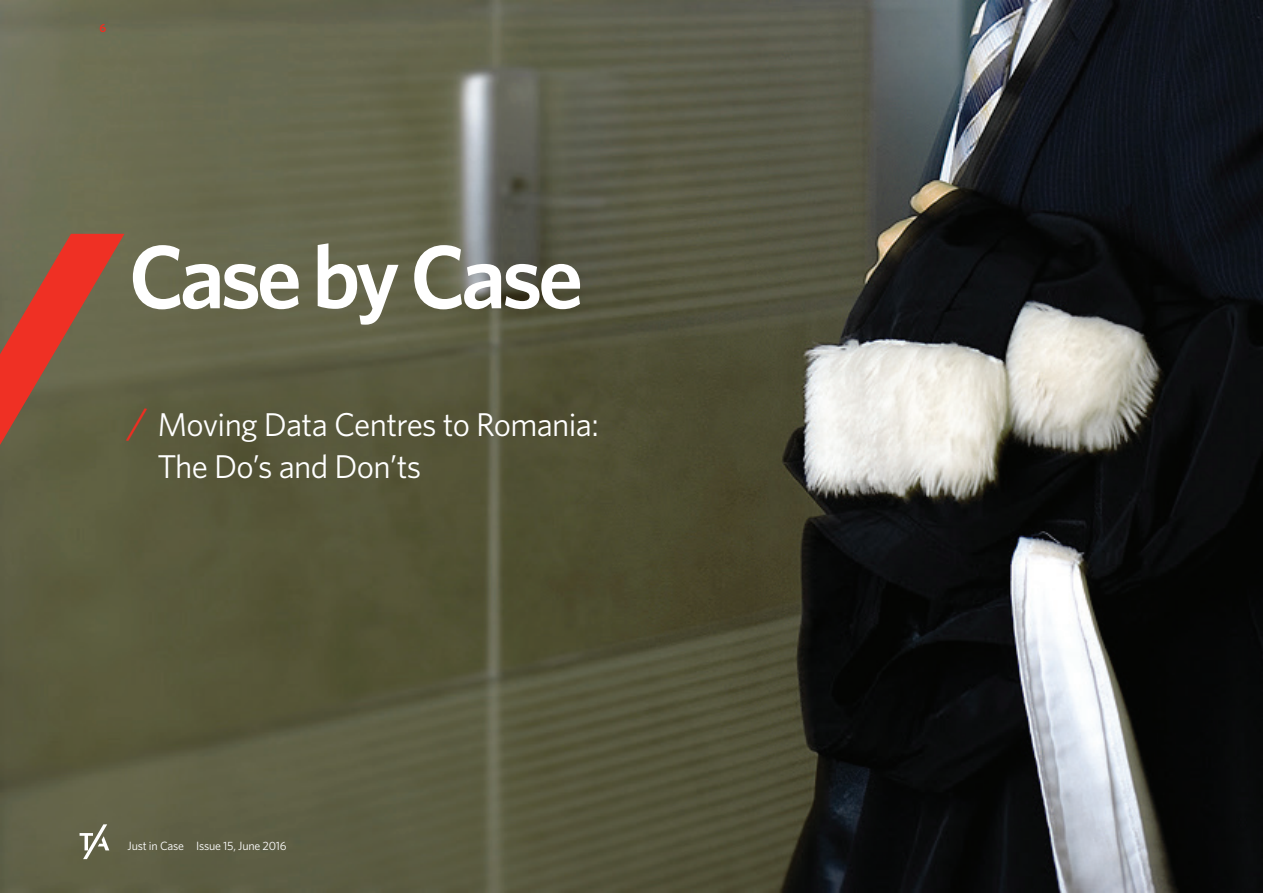
<style>
.page{position:relative;width:1263px;height:893px;background:#fff}
.page>*{position:absolute;margin:0;border:0;box-sizing:border-box;transform-origin:0 0}
.t1{font:600 90px "Whitney";letter-spacing:-.05em;color:#fff}
.t2{font:33px/42.5px "Whitney";letter-spacing:-.02em;color:#fff}
.t3{font:12px "Whitney";letter-spacing:-.02em;color:#fff}
.t4{font:600 12px "Whitney";color:#ee2e22}
.s1{font-size:39.6px;color:#ee2e22}
</style>
<div class="page">
<img style="left:0;top:0;width:1263px;height:893px">
<svg style="left:80px;top:824px;width:29px;height:35px"></svg>
<svg style="left:0;top:234px;width:124px;height:211px;background:#95543e"></svg>
<p class="t4" style="left:99px;top:20px;width:8px">6</p>
<h1 class="t1" style="left:129px;top:217px;width:456px">Case by Case</h1>
<p class="t2" style="left:157px;top:402px;width:443px;text-indent:-30px"><span class="s1">/</span> Moving Data Centres to Romania:<br>The Do’s and Don’ts</p>
<p class="t3" style="left:128px;top:838px;width:161px">Just in Case Issue 15, June 2016</p>
</div>
